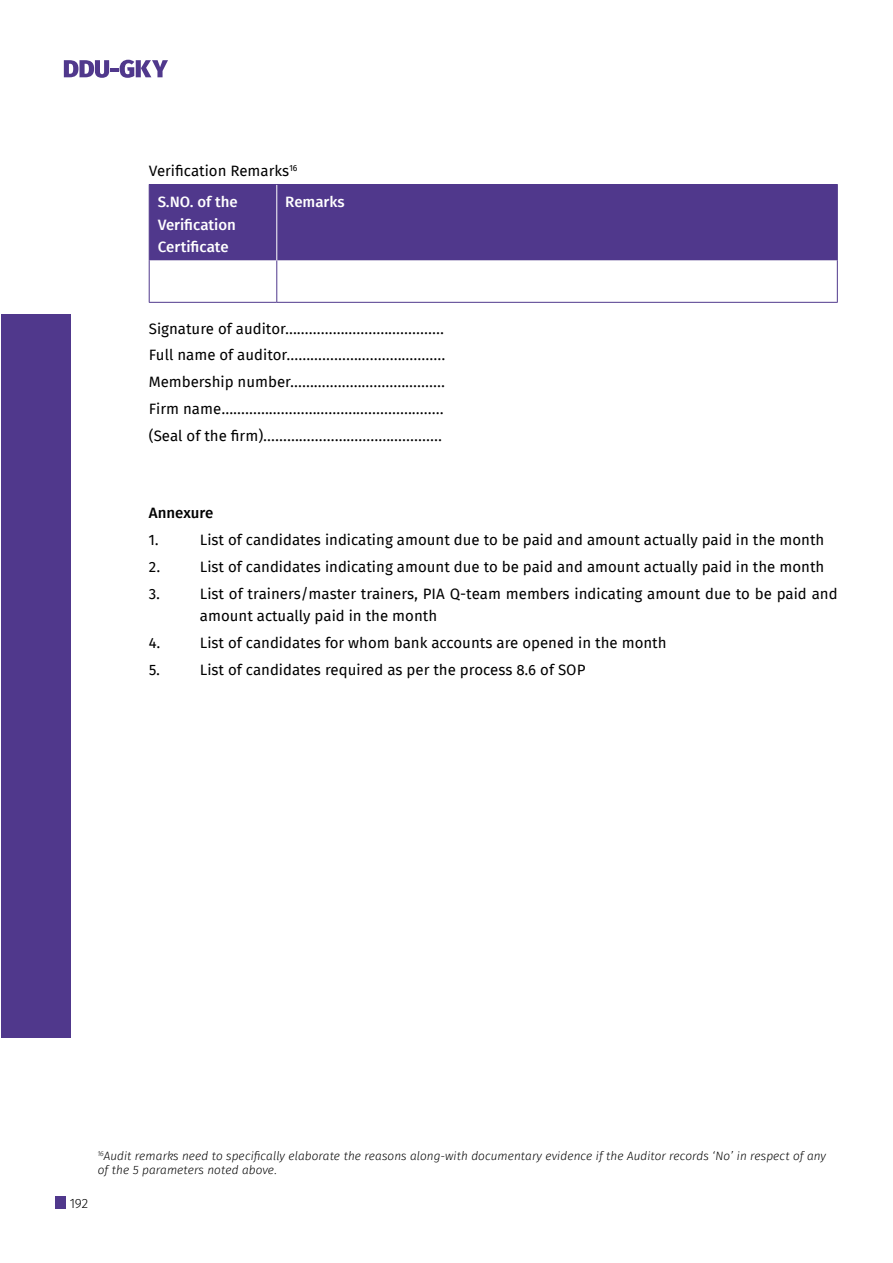
<style>
.page{position:relative;width:893px;height:1263px;background:#fff}
.page>*{position:absolute;margin:0;border:0;box-sizing:border-box;transform-origin:0 0}
.t1{font:15px/26.7px "Fira Sans";color:#000}
.t2{font:500 15px/22.5px "Fira Sans";color:#fff}
.t3{font:500 15px "Fira Sans";color:#000}
.t4{font:300 13.5px "Fira Sans";color:#000}
.t5{font:italic 300 12px/14.4px "Fira Sans";color:#000}
.s1{font-weight:500;color:#fff}
</style>
<div class="page">
<div style="left:1px;top:314px;width:69px;height:724px;background:#50388c"></div>
<div style="left:55px;top:1196px;width:11px;height:13px;background:#50388c"></div>
<svg style="left:64px;top:60px;width:104px;height:18px"></svg>
<div style="left:150px;top:185px;width:687px;height:76px;background:#50388c"></div>
<svg style="left:150px;top:261px;width:687px;height:41px"></svg>
<hr style="left:276px;top:185px;width:1px;height:76px;background:#fff">
<hr style="left:149px;top:261px;width:1px;height:41px;background:#50388c">
<hr style="left:276px;top:261px;width:1px;height:41px;background:#50388c">
<hr style="left:837px;top:261px;width:1px;height:41px;background:#50388c">
<hr style="left:149px;top:302px;width:128px;height:1px;background:#50388c">
<hr style="left:277px;top:302px;width:561px;height:1px;background:#50388c">
<hr style="left:149px;top:184px;width:128px;height:1px;background:#50388c">
<hr style="left:149px;top:185px;width:1px;height:76px;background:#50388c">
<hr style="left:277px;top:184px;width:561px;height:1px;background:#50388c">
<hr style="left:837px;top:185px;width:1px;height:76px;background:#50388c">
<p class="t1" style="left:158px;top:156px;width:141px;line-height:31.3px;text-indent:-9px">Verification Remarks<sup>16<br></sup><span class="s1">S.NO. of the</span></p>
<p class="t2" style="left:158px;top:214px;width:80px">Verification<br>Certificate</p>
<p class="t2" style="left:285px;top:192px;width:61px">Remarks</p>
<p class="t1" style="left:149px;top:316px;width:298px;text-align:justify">Signature of auditor…………………...................<br>Full name of auditor…………………...................<br>Membership number…………………..................<br>Firm name……………………………....................... (Seal of the firm)………………………..................</p>
<p class="t3" style="left:149px;top:503px;width:66px">Annexure</p>
<p class="t1" style="left:149px;top:528px;width:11px">1.</p>
<p class="t1" style="left:200px;top:528px;width:626px">List of candidates indicating amount due to be paid and amount actually paid in the month</p>
<p class="t1" style="left:149px;top:554px;width:13px">2.</p>
<p class="t1" style="left:200px;top:554px;width:626px">List of candidates indicating amount due to be paid and amount actually paid in the month</p>
<p class="t1" style="left:149px;top:581px;width:13px">3.</p>
<p class="t1" style="left:200px;top:583px;width:639px;line-height:22.5px">List of trainers/master trainers, PIA Q-team members indicating amount due to be paid and amount actually paid in the month</p>
<p class="t1" style="left:149px;top:630px;width:13px">4.</p>
<p class="t1" style="left:200px;top:630px;width:468px">List of candidates for whom bank accounts are opened in the month</p>
<p class="t1" style="left:149px;top:657px;width:13px">5.</p>
<p class="t1" style="left:200px;top:657px;width:387px">List of candidates required as per the process 8.6 of SOP</p>
<p class="t4" style="left:70px;top:1193px;width:19px">192</p>
<p class="t5" style="left:98px;top:1149px;width:730px"><sup>16</sup>Audit remarks need to specifically elaborate the reasons along-with documentary evidence if the Auditor records ‘No’ in respect of any of the 5 parameters noted above.</p>
</div>
